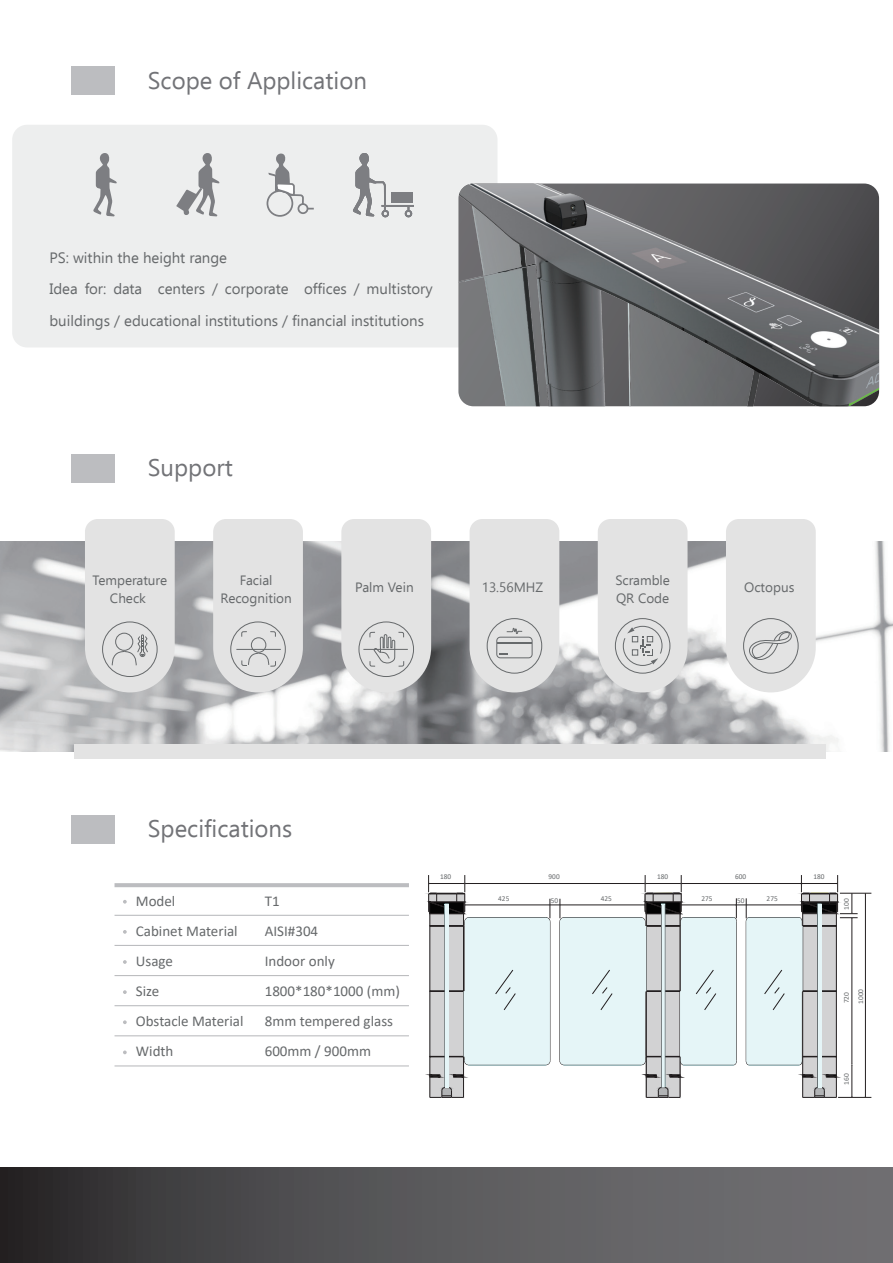
<style>
.page{position:relative;width:893px;height:1263px;background:#fff}
.page>*{position:absolute;margin:0;border:0;box-sizing:border-box;transform-origin:0 0}
.t1{font:24px "Ebrima";color:#727377}
.t2{font:15px/31.5px "Ebrima";color:#66696b}
.t3{font:15px "Calibri";color:#66696b}
.t4{font:13.5px/18px "Ebrima";color:#66696b;text-align:center}
.t5{font:7.5px "Calibri";color:#66696b}
.t6{font:7.35px/14.2px "Calibri";color:#66696b}
</style>
<div class="page">
<img style="left:0;top:542px;width:893px;height:210px">
<div style="left:71px;top:455px;width:44px;height:28px;background:#bcbdc0"></div>
<div style="left:74px;top:745px;width:752px;height:14px;background:#e3e3e3"></div>
<svg style="left:213px;top:519px;width:90px;height:173px;background:#dedede"></svg>
<svg style="left:85px;top:519px;width:90px;height:173px;background:#ddd"></svg>
<svg style="left:341px;top:519px;width:90px;height:173px;background:#dcdcdc"></svg>
<svg style="left:598px;top:519px;width:89px;height:173px;background:#ddddde"></svg>
<svg style="left:470px;top:519px;width:89px;height:173px;background:#dcdddd"></svg>
<svg style="left:726px;top:519px;width:90px;height:173px;background:#e1e1e1"></svg>
<div style="left:71px;top:66px;width:44px;height:29px;background:#bcbdc0"></div>
<div style="left:12px;top:125px;width:485px;height:222px;background:#edeeee;border-radius:15px"></div>
<svg style="left:93px;top:153px;width:24px;height:63px"></svg>
<svg style="left:176px;top:153px;width:44px;height:63px"></svg>
<div style="left:267px;top:190px;width:26px;height:27px;border:2px solid #7d7e82;border-radius:50%"></div>
<div style="left:298px;top:203px;width:10px;height:11px;border:2px solid #7d7e82;border-radius:50%"></div>
<svg style="left:269px;top:153px;width:45px;height:57px"></svg>
<div style="left:405px;top:210px;width:7px;height:7px;border:2px solid #7d7e82;border-radius:50%"></div>
<svg style="left:353px;top:153px;width:33px;height:63px"></svg>
<hr style="left:382px;top:205px;width:32px;height:2px;background:#7d7e82">
<div style="left:382px;top:210px;width:7px;height:7px;border:2px solid #7d7e82;border-radius:50%"></div>
<div style="left:392px;top:192px;width:21px;height:11px;background:#7d7e82"></div>
<img style="left:458px;top:184px;width:421px;height:222px">
<hr style="left:865px;top:894px;width:1px;height:203px;background:#231f20">
<hr style="left:838px;top:1097px;width:33px;height:1px;background:#231f20">
<hr style="left:840px;top:893px;width:31px;height:1px;background:#231f20">
<svg style="left:428px;top:875px;width:430px;height:223px"></svg>
<div style="left:71px;top:815px;width:44px;height:29px;background:#bcbdc0"></div>
<svg style="left:123px;top:900px;width:4px;height:4px"></svg>
<svg style="left:123px;top:990px;width:4px;height:4px"></svg>
<svg style="left:123px;top:930px;width:4px;height:4px"></svg>
<svg style="left:123px;top:1020px;width:4px;height:4px"></svg>
<svg style="left:123px;top:960px;width:4px;height:4px"></svg>
<svg style="left:123px;top:1050px;width:4px;height:4px"></svg>
<hr style="left:115px;top:945px;width:294px;height:1px;background:#bcbdc0">
<hr style="left:115px;top:915px;width:294px;height:1px;background:#bcbdc0">
<hr style="left:115px;top:883px;width:294px;height:4px;background:#bcbdc0">
<hr style="left:115px;top:1035px;width:294px;height:1px;background:#bcbdc0">
<hr style="left:115px;top:1065px;width:294px;height:1px;background:#bcbdc0">
<hr style="left:115px;top:1005px;width:294px;height:1px;background:#bcbdc0">
<hr style="left:115px;top:975px;width:294px;height:1px;background:#bcbdc0">
<svg style="left:0;top:1168px;width:893px;height:95px;background:#555456"></svg>
<h1 class="t1" style="left:148px;top:63px;width:221px">Scope of Application</h1>
<p class="t2" style="left:49px;top:241px;width:385px">PS: within the height range<br>Idea for: data centers / corporate offices / multistory buildings / educational institutions / financial institutions</p>
<h1 class="t1" style="left:148px;top:449px;width:86px">Support</h1>
<p class="t4" style="left:93px;top:571px;width:76px">Temperature<br>Check</p>
<p class="t4" style="left:355px;top:578px;width:60px">Palm Vein</p>
<p class="t4" style="left:615px;top:571px;width:56px;text-align:left">Scramble<br>QR Code</p>
<p class="t4" style="left:221px;top:571px;width:73px">Facial<br>Recognition</p>
<p class="t4" style="left:482px;top:578px;width:63px">13.56MHZ</p>
<p class="t4" style="left:744px;top:578px;width:52px">Octopus</p>
<h1 class="t1" style="left:148px;top:811px;width:146px">Specifications</h1>
<p class="t3" style="left:136px;top:890px;width:41px">Model</p>
<p class="t3" style="left:265px;top:890px;width:16px">T1</p>
<p class="t3" style="left:136px;top:920px;width:103px">Cabinet Material</p>
<p class="t3" style="left:265px;top:920px;width:55px">AISI#304</p>
<p class="t3" style="left:136px;top:950px;width:39px">Usage</p>
<p class="t3" style="left:265px;top:950px;width:72px">Indoor only</p>
<p class="t3" style="left:136px;top:980px;width:25px">Size</p>
<p class="t3" style="left:265px;top:980px;width:137px">1800*180*1000 (mm)</p>
<p class="t3" style="left:136px;top:1011px;width:109px">Obstacle Material</p>
<p class="t3" style="left:265px;top:1011px;width:130px">8mm tempered glass</p>
<p class="t3" style="left:136px;top:1041px;width:39px">Width</p>
<p class="t3" style="left:265px;top:1041px;width:108px">600mm / 900mm</p>
<p class="t5" style="left:440px;top:871px;width:13px">180</p>
<p class="t5" style="left:549px;top:871px;width:13px">900</p>
<p class="t5" style="left:657px;top:871px;width:13px">180</p>
<p class="t5" style="left:498px;top:893px;width:13px">425</p>
<p class="t5" style="left:601px;top:893px;width:13px">425</p>
<p class="t5" style="left:551px;top:895px;width:9px">50</p>
<p class="t5" style="left:735px;top:871px;width:13px">600</p>
<p class="t5" style="left:813px;top:871px;width:13px">180</p>
<p class="t5" style="left:701px;top:893px;width:13px">275</p>
<p class="t5" style="left:767px;top:893px;width:13px">275</p>
<p class="t5" style="left:737px;top:895px;width:9px">50</p>
<p class="t6" style="left:839px;top:910px;width:13px;rotate:-90deg">100</p>
<p class="t6" style="left:839px;top:1004px;width:17px;rotate:-90deg">720<br>1000</p>
<p class="t6" style="left:839px;top:1084px;width:13px;rotate:-90deg">160</p>
</div>
